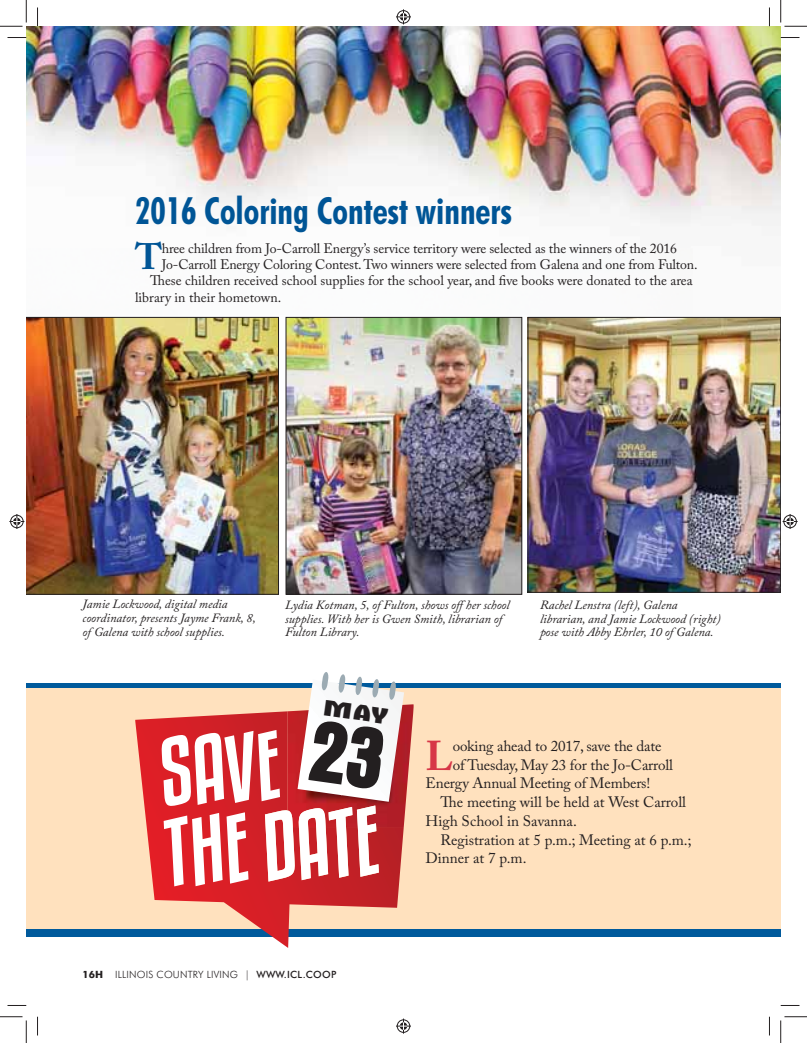
<style>
.page{position:relative;width:807px;height:1043px;background:#fff}
.page>*{position:absolute;margin:0;border:0;box-sizing:border-box;transform-origin:0 0}
.t1{font:700 41.38px "Adobe Caslon Pro";color:#d73647}
.t2{font:700 condensed 37.5px "Futura BT";color:#005596;scale:.93 1}
.t3{font:700 36.62px "Adobe Caslon Pro";color:#005596}
.t4{font:15px "Adobe Caslon Pro";letter-spacing:-.01em;color:#231f20}
.t5{font:13.75px "Adobe Caslon Pro";letter-spacing:-.01em;color:#231f20}
.t6{font:italic 12.5px/13.8px "Adobe Caslon Pro";color:#231f20}
.t7{font:300 10px "Futura BT";letter-spacing:.02em;color:#231f20}
.s1{font-weight:700}
.s2{font-weight:500}
</style>
<div class="page">
<div style="left:26px;top:924px;width:754px;height:12px;background:#005a9c"></div>
<div style="left:26px;top:683px;width:754px;height:12px;background:#005a9c"></div>
<div style="left:26px;top:688px;width:754px;height:240px;background:#ffe1be"></div>
<img style="left:26px;top:26px;width:754px;height:445px">
<svg style="left:135px;top:718px;width:278px;height:230px"></svg>
<img style="left:404px;top:704px;width:9px;height:123px">
<img style="left:529px;top:319px;width:249px;height:271px">
<div style="left:527px;top:317px;width:253px;height:275px;border:1px solid #231f20"></div>
<img style="left:26px;top:317px;width:253px;height:277px">
<img style="left:287px;top:319px;width:233px;height:273px">
<div style="left:285px;top:317px;width:237px;height:277px;border:1px solid #231f20"></div>
<svg style="left:8px;top:37px;width:18px;height:1px"></svg>
<svg style="left:780px;top:37px;width:19px;height:1px"></svg>
<svg style="left:8px;top:1005px;width:18px;height:1px"></svg>
<svg style="left:780px;top:1005px;width:19px;height:1px"></svg>
<svg style="left:37px;top:8px;width:1px;height:18px"></svg>
<svg style="left:37px;top:1016px;width:1px;height:19px"></svg>
<svg style="left:769px;top:8px;width:1px;height:18px"></svg>
<svg style="left:769px;top:1016px;width:1px;height:19px"></svg>
<svg style="left:0;top:0;width:27px;height:27px"></svg>
<svg style="left:0;top:1016px;width:27px;height:26px"></svg>
<svg style="left:780px;top:0;width:26px;height:27px"></svg>
<svg style="left:780px;top:1016px;width:26px;height:26px"></svg>
<svg style="left:396px;top:9px;width:15px;height:15px"></svg>
<svg style="left:396px;top:1018px;width:15px;height:15px"></svg>
<svg style="left:9px;top:514px;width:15px;height:15px"></svg>
<svg style="left:782px;top:514px;width:15px;height:15px"></svg>
<svg style="left:162px;top:672px;width:242px;height:214px;background:#d68e8f"></svg>
<h2 class="t2" style="left:135px;top:192px;width:407px">2016 Coloring Contest winners</h2>
<h3 class="t3" style="left:135px;top:243px;width:29px">T</h3>
<p class="t5" style="left:162px;top:243px;width:516px">hree children from Jo-Carroll Energy’s service territory were selected as the winners of the 2016</p>
<p class="t5" style="left:162px;top:259px;width:537px">Jo-Carroll Energy Coloring Contest. Two winners were selected from Galena and one from Fulton.</p>
<p class="t5" style="left:150px;top:275px;width:544px">These children received school supplies for the school year, and five books were donated to the area</p>
<p class="t5" style="left:135px;top:292px;width:147px">library in their hometown.</p>
<p class="t6" style="left:82px;top:598px;width:175px">Jamie Lockwood, digital media coordinator, presents Jayme Frank, 8, of Galena with school supplies.</p>
<p class="t6" style="left:285px;top:599px;width:226px">Lydia Kotman, 5, of Fulton, shows offher school supplies. With her is Gwen Smith, librarian of<br>Fulton Library.</p>
<p class="t6" style="left:540px;top:599px;width:182px">Rachel Lenstra (left), Galena librarian, and Jamie Lockwood (right) pose with Abby Ehrler, 10 of Galena.</p>
<p class="t7" style="left:82px;top:967px;width:255px"><span class="s1">16H</span> ILLINOIS COUNTRY LIVING | <span class="s2">WWW.ICL.COOP</span></p>
<h1 class="t1" style="left:425px;top:740px;width:29px">L</h1>
<p class="t4" style="left:452px;top:740px;width:210px">ooking ahead to 2017, save the date</p>
<p class="t4" style="left:452px;top:759px;width:222px">of Tuesday, May 23 for the Jo-Carroll</p>
<p class="t4" style="left:425px;top:777px;width:226px">Energy Annual Meeting of Members!</p>
<p class="t4" style="left:440px;top:796px;width:247px">The meeting will be held at West Carroll</p>
<p class="t4" style="left:425px;top:815px;width:153px">High School in Savanna.</p>
<p class="t4" style="left:440px;top:834px;width:252px">Registration at 5 p.m.; Meeting at 6 p.m.;</p>
<p class="t4" style="left:425px;top:852px;width:102px">Dinner at 7 p.m.</p>
</div>
